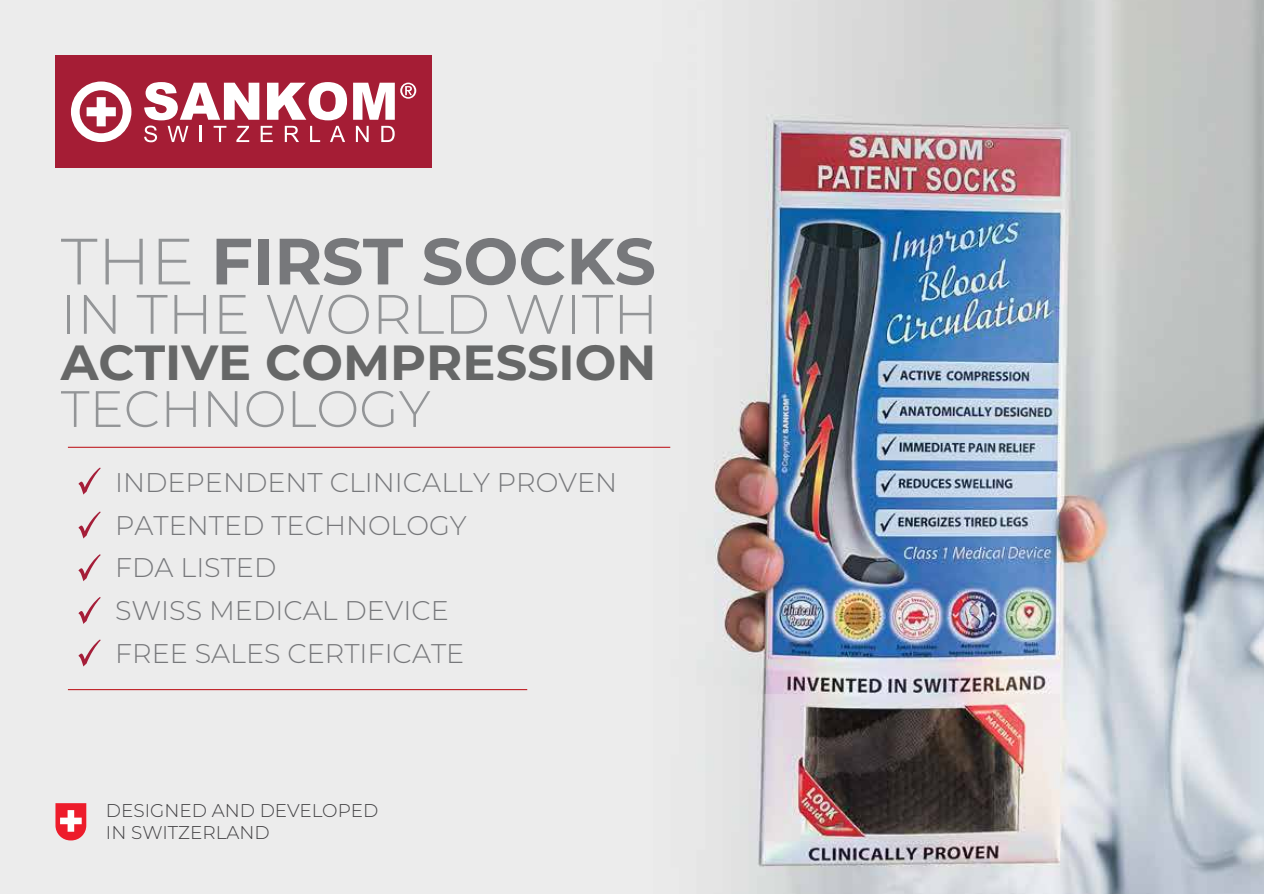
<style>
.page{position:relative;width:1264px;height:894px;background:#fff}
.page>*{position:absolute;margin:0;border:0;box-sizing:border-box;transform-origin:0 0}
.t1{font:700 65.25px "Montserrat";color:#77787b}
.t2{font:300 55.35px "Montserrat";color:#939597}
.t3{font:300 51.15px "Montserrat";color:#939597}
.t4{font:700 49.35px "Montserrat";color:#666767}
.t5{font:300 27px "Montserrat";color:#77787b}
.t6{font:300 18.45px/22px "Montserrat";color:#414042}
.s1{font-weight:300;color:#939597}
</style>
<div class="page">
<img style="left:0;top:0;width:1263px;height:893px">
<hr style="left:68px;top:446px;width:602px;height:2px;background:#c02026">
<svg style="left:78px;top:596px;width:23px;height:28px"></svg>
<svg style="left:78px;top:467px;width:23px;height:27px"></svg>
<svg style="left:78px;top:554px;width:23px;height:27px"></svg>
<svg style="left:78px;top:639px;width:23px;height:27px"></svg>
<svg style="left:78px;top:511px;width:23px;height:27px"></svg>
<hr style="left:68px;top:689px;width:459px;height:1px;background:#c02026">
<div style="left:55px;top:56px;width:376px;height:112px;background:#a51d35"></div>
<svg style="left:71px;top:81px;width:60px;height:61px"></svg>
<svg style="left:356px;top:126px;width:12px;height:16px"></svg>
<svg style="left:381px;top:126px;width:13px;height:16px"></svg>
<svg style="left:144px;top:82px;width:203px;height:60px"></svg>
<svg style="left:353px;top:83px;width:63px;height:37px"></svg>
<svg style="left:55px;top:803px;width:31px;height:37px"></svg>
<h1 class="t1" style="left:61px;top:214px;width:596px"><span class="s1">THE</span> FIRST SOCKS</h1>
<h2 class="t2" style="left:61px;top:276px;width:599px">IN THE WORLD WITH</h2>
<h3 class="t4" style="left:61px;top:326px;width:597px">ACTIVE COMPRESSION</h3>
<h3 class="t3" style="left:61px;top:374px;width:371px">TECHNOLOGY</h3>
<p class="t5" style="left:115px;top:464px;width:503px">INDEPENDENT CLINICALLY PROVEN</p>
<p class="t5" style="left:115px;top:506px;width:353px">PATENTED TECHNOLOGY</p>
<p class="t5" style="left:115px;top:549px;width:163px">FDA LISTED</p>
<p class="t5" style="left:115px;top:591px;width:335px">SWISS MEDICAL DEVICE</p>
<p class="t5" style="left:115px;top:634px;width:350px">FREE SALES CERTIFICATE</p>
<p class="t6" style="left:106px;top:798px;width:274px">DESIGNED AND DEVELOPED<br>IN SWITZERLAND</p>
</div>
